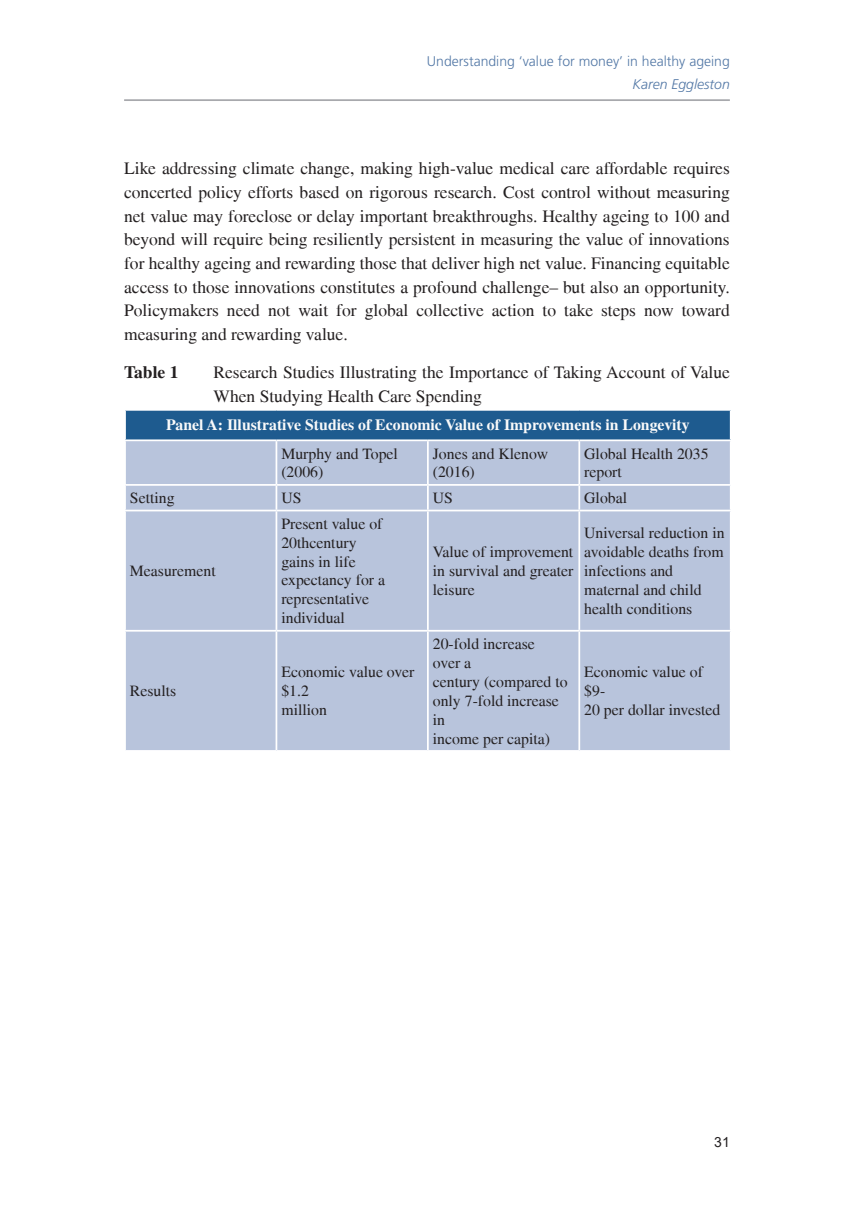
<style>
.page{position:relative;width:854px;height:1221px;background:#fff}
.page>*{position:absolute;margin:0;border:0;box-sizing:border-box;transform-origin:0 0}
.body_text{font:17.5px/23.6px "Times LT";color:#231f20;text-align:justify}
.Figure_title{font:17.5px/23.6px "Times LT";color:#231f20}
.Figure_title-2{font:700 17.5px "Times LT";color:#231f20}
.table_text{font:15.75px/18.9px "Times LT";color:#231f20}
.table_header_text{font:700 15.75px "Times LT";color:#fafafa}
.t1{font:300 14px "Frutiger LT";color:#5378a6}
.t2{font:italic 300 14px "Frutiger LT";color:#5378a6}
.t3{font:14px "Arial";color:#231f20}
</style>
<div class="page">
<hr style="left:124px;top:99px;width:605px;height:2px;background:#a8a9ad">
<div style="left:125px;top:410px;width:605px;height:30px;background:#1e5b8f"></div>
<div style="left:126px;top:441px;width:603px;height:309px;background:#b8c4dc"></div>
<hr style="left:124px;top:410px;width:2px;height:29px;background:#fff">
<hr style="left:729px;top:410px;width:2px;height:29px;background:#fff">
<hr style="left:124px;top:439px;width:152px;height:2px;background:#fff">
<hr style="left:276px;top:439px;width:151px;height:2px;background:#fff">
<hr style="left:275px;top:441px;width:2px;height:43px;background:#fff">
<hr style="left:427px;top:439px;width:152px;height:2px;background:#fff">
<hr style="left:427px;top:441px;width:1px;height:43px;background:#fff">
<hr style="left:579px;top:439px;width:152px;height:2px;background:#fff">
<hr style="left:578px;top:441px;width:2px;height:43px;background:#fff">
<hr style="left:124px;top:484px;width:152px;height:2px;background:#fff">
<hr style="left:276px;top:484px;width:151px;height:2px;background:#fff">
<hr style="left:275px;top:486px;width:2px;height:23px;background:#fff">
<hr style="left:427px;top:484px;width:152px;height:2px;background:#fff">
<svg style="left:427px;top:486px;width:1px;height:23px"></svg>
<hr style="left:579px;top:484px;width:152px;height:2px;background:#fff">
<hr style="left:578px;top:486px;width:2px;height:23px;background:#fff">
<hr style="left:124px;top:509px;width:152px;height:2px;background:#fff">
<hr style="left:276px;top:509px;width:151px;height:2px;background:#fff">
<hr style="left:275px;top:511px;width:2px;height:119px;background:#fff">
<hr style="left:427px;top:509px;width:152px;height:2px;background:#fff">
<hr style="left:427px;top:511px;width:1px;height:119px;background:#fff">
<hr style="left:579px;top:509px;width:152px;height:2px;background:#fff">
<hr style="left:578px;top:511px;width:2px;height:119px;background:#fff">
<hr style="left:124px;top:630px;width:152px;height:1px;background:#fff">
<hr style="left:276px;top:630px;width:151px;height:1px;background:#fff">
<hr style="left:275px;top:631px;width:2px;height:119px;background:#fff">
<hr style="left:427px;top:630px;width:152px;height:1px;background:#fff">
<hr style="left:427px;top:631px;width:1px;height:119px;background:#fff">
<hr style="left:579px;top:630px;width:152px;height:1px;background:#fff">
<hr style="left:578px;top:631px;width:2px;height:119px;background:#fff">
<p class="t1" style="left:427px;top:53px;width:304px">Understanding ‘value for money’ in healthy ageing</p>
<p class="t2" style="left:632px;top:76px;width:99px">Karen Eggleston</p>
<p class="body_text" style="left:124px;top:156px;width:607px">Like addressing climate change, making high-value medical care affordable requires concerted policy efforts based on rigorous research. Cost control without measuring net value may foreclose or delay important breakthroughs. Healthy ageing to 100 and beyond will require being resiliently persistent in measuring the value of innovations for healthy ageing and rewarding those that deliver high net value. Financing equitable access to those innovations constitutes a profound challenge– but also an opportunity.<br>Policymakers need not wait for global collective action to take steps now toward measuring and rewarding value.</p>
<p class="Figure_title-2" style="left:124px;top:362px;width:56px">Table 1</p>
<p class="Figure_title" style="left:213px;top:360px;width:517px">Research Studies Illustrating the Importance of Taking Account of Value<br>When Studying Health Care Spending</p>
<p class="table_header_text" style="left:166px;top:416px;width:525px">Panel A: Illustrative Studies of Economic Value of Improvements in Longevity</p>
<p class="table_text" style="left:281px;top:443px;width:118px">Murphy and Topel (2006)</p>
<p class="table_text" style="left:432px;top:443px;width:117px">Jones and Klenow</p>
<p class="table_text" style="left:584px;top:443px;width:126px">Global Health 2035</p>
<p class="table_text" style="left:584px;top:462px;width:39px">report</p>
<p class="table_text" style="left:432px;top:462px;width:43px">(2016)</p>
<p class="table_text" style="left:130px;top:488px;width:46px">Setting</p>
<p class="table_text" style="left:281px;top:488px;width:22px">US</p>
<p class="table_text" style="left:432px;top:488px;width:22px">US</p>
<p class="table_text" style="left:584px;top:488px;width:44px">Global</p>
<p class="table_text" style="left:130px;top:561px;width:87px">Measurement</p>
<p class="table_text" style="left:130px;top:681px;width:48px">Results</p>
<p class="table_text" style="left:281px;top:514px;width:103px">Present value of<br>20thcentury</p>
<p class="table_text" style="left:281px;top:551px;width:76px">gains in life</p>
<p class="table_text" style="left:281px;top:570px;width:105px">expectancy for a</p>
<p class="table_text" style="left:281px;top:589px;width:89px">representative individual</p>
<p class="table_text" style="left:281px;top:662px;width:134px">Economic value over $1.2</p>
<p class="table_text" style="left:281px;top:700px;width:47px">million</p>
<p class="table_text" style="left:432px;top:542px;width:142px">Value of improvement</p>
<p class="table_text" style="left:432px;top:561px;width:142px">in survival and greater</p>
<p class="table_text" style="left:432px;top:580px;width:43px">leisure</p>
<p class="table_text" style="left:432px;top:634px;width:103px">20‐fold increase over a</p>
<p class="table_text" style="left:432px;top:672px;width:136px">century (compared to</p>
<p class="table_text" style="left:432px;top:690px;width:127px">only 7‐fold increase in</p>
<p class="table_text" style="left:432px;top:728px;width:119px">income per capita)</p>
<p class="table_text" style="left:584px;top:523px;width:142px">Universal reduction in</p>
<p class="table_text" style="left:584px;top:542px;width:141px">avoidable deaths from</p>
<p class="table_text" style="left:584px;top:561px;width:90px">infections and</p>
<p class="table_text" style="left:584px;top:580px;width:119px">maternal and child</p>
<p class="table_text" style="left:584px;top:599px;width:110px">health conditions</p>
<p class="table_text" style="left:584px;top:662px;width:120px">Economic value of $9‐</p>
<p class="table_text" style="left:584px;top:700px;width:138px">20 per dollar invested</p>
<p class="t3" style="left:714px;top:1132px;width:17px">31</p>
</div>
